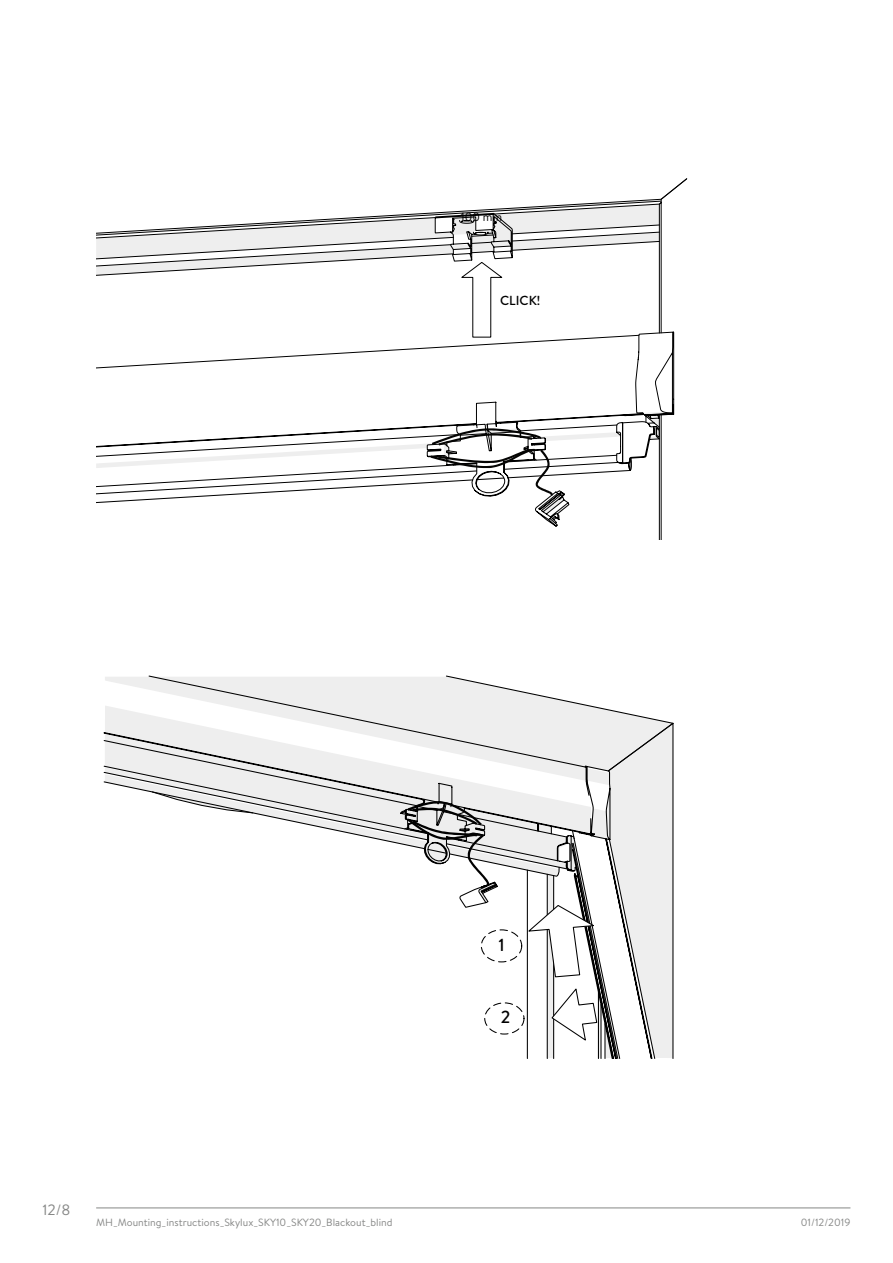
<style>
.page{position:relative;width:893px;height:1263px;background:#fff}
.page>*{position:absolute;margin:0;border:0;box-sizing:border-box;transform-origin:0 0}
.t1{font:25.65px "Courier";color:#000;scale:1.26 1}
.t2{font:500 17.55px "Brandon Text";color:#000}
.t3{font:15px "Brandon Text";color:#868786}
.t4{font:500 13.05px "Brandon Text";color:#000}
.t5{font:12px "Brandon Text";color:#000}
.t6{font:10.5px "Brandon Text";color:#868786}
</style>
<div class="page">
<hr style="left:96px;top:1207px;width:754px;height:1px;background:#868786">
<svg style="left:96px;top:178px;width:591px;height:362px"></svg>
<svg style="left:459px;top:261px;width:46px;height:77px"></svg>
<svg style="left:96px;top:401px;width:565px;height:127px"></svg>
<svg style="left:105px;top:675px;width:564px;height:47px"></svg>
<svg style="left:104px;top:722px;width:569px;height:337px"></svg>
<svg style="left:399px;top:765px;width:257px;height:294px"></svg>
<p class="t5" style="left:461px;top:209px;width:43px">100 mm</p>
<p class="t4" style="left:500px;top:291px;width:42px">CLICK!</p>
<h2 class="t2" style="left:498px;top:933px;width:8px">1</h2>
<h1 class="t1" style="left:491px;top:927px;width:17px">1</h1>
<h1 class="t1" style="left:497px;top:999px;width:17px">2</h1>
<h2 class="t2" style="left:501px;top:1005px;width:11px">2</h2>
<h3 class="t3" style="left:43px;top:1199px;width:29px">12/8</h3>
<p class="t6" style="left:96px;top:1215px;width:298px">MH_Mounting_instructions_Skylux_SKY10_SKY20_Blackout_blind</p>
<p class="t6" style="left:801px;top:1215px;width:51px">01/12/2019</p>
</div>
